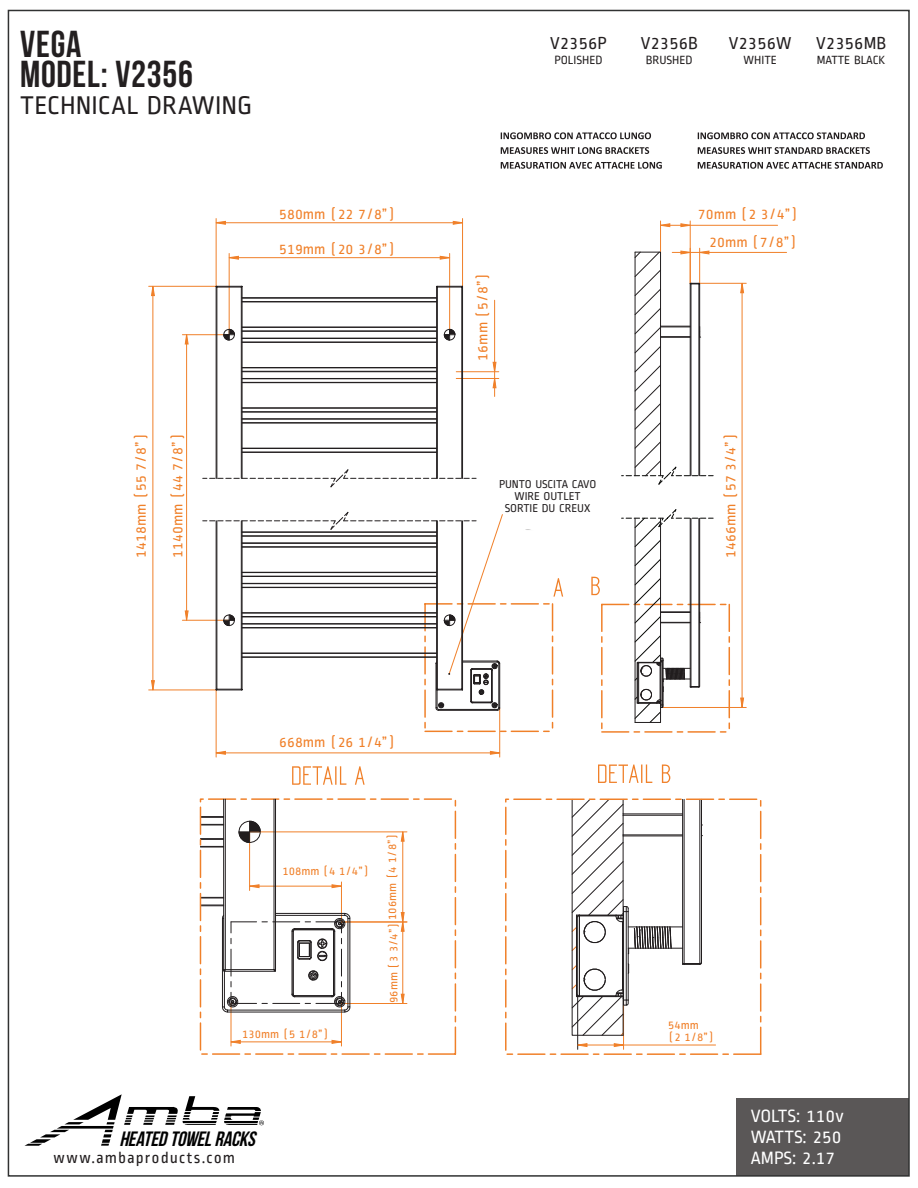
<style>
.page{position:relative;width:918px;height:1188px;background:#fff}
.page>*{position:absolute;margin:0;border:0;box-sizing:border-box;transform-origin:0 0}
.t1{font:37.5px/30px "Bebas Neue";letter-spacing:.02em;color:#231f20}
.t2{font:27px "Ropa Sans";color:#231f20}
.t3{font:italic 20.7px "Bebas Neue";color:#000}
.t4{font:18.75px/21px "Ropa Sans";color:#fff;text-align:justify}
.t5{font:18.15px "Ropa Sans";color:#231f20}
.t6{font:16.5px "Ropa Sans";letter-spacing:.055em;color:#231f20}
.t7{font:15.3px/28.8px "Ropa Sans";color:#f08029;text-align:right}
.t8{font:12.45px "Ropa Sans";color:#231f20}
.t9{font:12.15px/12.1px "Ropa Sans";color:#f08029}
.t10{font:12px/12px "Ropa Sans";color:#231f20;text-align:center}
.t11{font:12px "Arial";color:#211e1e}
</style>
<div class="page">
<svg style="left:24px;top:1094px;width:240px;height:52px"></svg>
<div style="left:736px;top:1098px;width:173px;height:78px;background:#5a5757"></div>
<hr style="left:216px;top:219px;width:1px;height:67px;background:#f08029">
<hr style="left:462px;top:219px;width:1px;height:67px;background:#f08029">
<hr style="left:216px;top:690px;width:1px;height:67px;background:#f08029">
<hr style="left:499px;top:708px;width:1px;height:49px;background:#f08029">
<hr style="left:699px;top:248px;width:1px;height:36px;background:#f08029">
<hr style="left:690px;top:252px;width:97px;height:1px;background:#f08029">
<hr style="left:660px;top:221px;width:1px;height:31px;background:#f08029">
<hr style="left:690px;top:221px;width:1px;height:62px;background:#f08029">
<hr style="left:661px;top:225px;width:117px;height:1px;background:#f08029">
<hr style="left:149px;top:286px;width:67px;height:1px;background:#f08029">
<hr style="left:149px;top:690px;width:67px;height:1px;background:#f08029">
<hr style="left:699px;top:283px;width:47px;height:1px;background:#f08029">
<hr style="left:662px;top:707px;width:84px;height:1px;background:#f08029">
<svg style="left:216px;top:221px;width:284px;height:533px"></svg>
<svg style="left:661px;top:223px;width:30px;height:4px"></svg>
<svg style="left:152px;top:283px;width:592px;height:424px"></svg>
<svg style="left:292px;top:766px;width:73px;height:19px"></svg>
<svg style="left:598px;top:765px;width:72px;height:18px"></svg>
<svg style="left:501px;top:132px;width:150px;height:7px"></svg>
<svg style="left:501px;top:147px;width:148px;height:7px"></svg>
<svg style="left:501px;top:162px;width:161px;height:7px"></svg>
<svg style="left:698px;top:132px;width:167px;height:7px"></svg>
<svg style="left:698px;top:147px;width:172px;height:7px"></svg>
<svg style="left:698px;top:162px;width:185px;height:7px"></svg>
<svg style="left:203px;top:285px;width:273px;height:203px"></svg>
<hr style="left:436px;top:287px;width:1px;height:191px;background:#211d1e">
<svg style="left:203px;top:511px;width:360px;height:221px"></svg>
<svg style="left:224px;top:329px;width:231px;height:297px"></svg>
<svg style="left:622px;top:250px;width:91px;height:235px"></svg>
<svg style="left:591px;top:509px;width:139px;height:224px"></svg>
<svg style="left:199px;top:798px;width:258px;height:257px"></svg>
<svg style="left:200px;top:798px;width:151px;height:215px"></svg>
<svg style="left:505px;top:798px;width:257px;height:257px"></svg>
<div style="left:520px;top:529px;width:22px;height:6px;border:2px solid #fff;border-radius:50%"></div>
<h1 class="t1" style="left:20px;top:29px;width:174px">VEGA<br>MODEL: V2356</h1>
<h2 class="t2" style="left:20px;top:91px;width:234px">TECHNICAL DRAWING</h2>
<p class="t5" style="left:550px;top:33px;width:58px">V2356P</p>
<p class="t8" style="left:554px;top:53px;width:50px">POLISHED</p>
<p class="t5" style="left:641px;top:33px;width:59px">V2356B</p>
<p class="t8" style="left:646px;top:53px;width:48px">BRUSHED</p>
<p class="t5" style="left:729px;top:33px;width:64px">V2356W</p>
<p class="t8" style="left:744px;top:53px;width:35px">WHITE</p>
<p class="t5" style="left:816px;top:33px;width:71px">V2356MB</p>
<p class="t8" style="left:817px;top:53px;width:70px">MATTE BLACK</p>
<p class="t7" style="left:279px;top:199px;width:118px">580mm (22 7/8”)</p>
<p class="t7" style="left:279px;top:235px;width:118px">519mm (20 3/8”)</p>
<p class="t7" style="left:469px;top:361px;width:89px;rotate:-90deg">16mm (5/8”)</p>
<p class="t7" style="left:698px;top:199px;width:102px">70mm (2 3/4”)<br>20mm (7/8”)</p>
<p class="t7" style="left:127px;top:558px;width:126px;rotate:-90deg">1418mm (55 7/8”)</p>
<p class="t7" style="left:163px;top:558px;width:126px;rotate:-90deg">1140mm (44 7/8”)</p>
<p class="t7" style="left:716px;top:558px;width:126px;rotate:-90deg">1466mm (57 3/4”)</p>
<p class="t10" style="left:499px;top:478px;width:99px">PUNTO USCITA CAVO<br>WIRE OUTLET<br>SORTIE DU CREUX</p>
<p class="t11" style="left:519px;top:533px;width:5px;rotate:-90deg">)</p>
<p class="t7" style="left:279px;top:728px;width:118px">668mm (26 1/4”)</p>
<p class="t9" style="left:282px;top:865px;width:88px">108mm (4 1/4”)</p>
<p class="t9" style="left:242px;top:1028px;width:88px">130mm (5 1/8”)</p>
<p class="t9" style="left:386px;top:920px;width:88px;rotate:-90deg">106mm (4 1/8”)</p>
<p class="t9" style="left:388px;top:1003px;width:82px;rotate:-90deg">96mm (3 3/4”)</p>
<p class="t9" style="left:668px;top:1019px;width:48px">54mm (2 1/8”)</p>
<h3 class="t3" style="left:119px;top:1127px;width:142px">HEATEDTOWELRACKS</h3>
<p class="t6" style="left:53px;top:1149px;width:183px">www.ambaproducts.com</p>
<p class="t4" style="left:751px;top:1106px;width:94px">VOLTS: 110v WATTS: 250<br>AMPS: 2.17</p>
</div>
